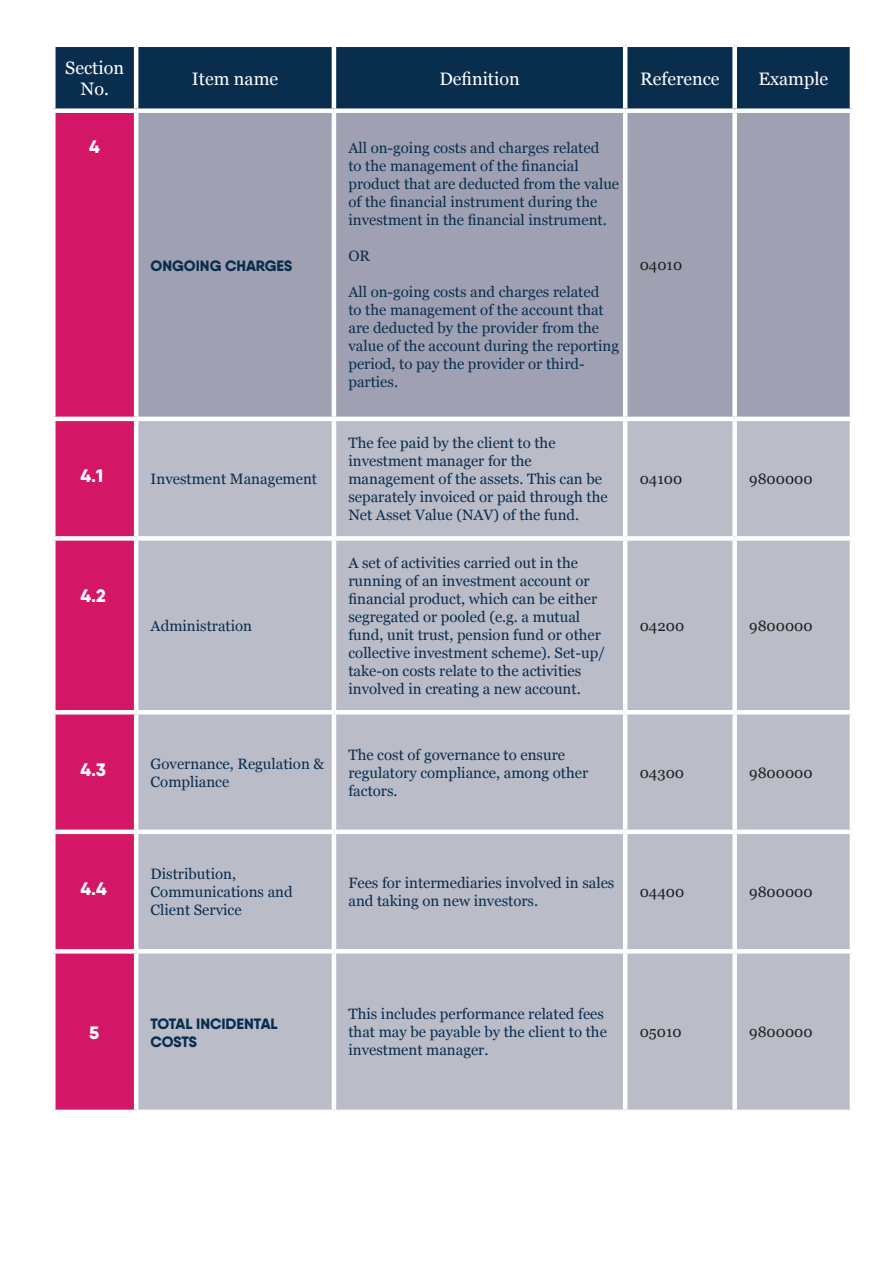
<style>
.page{position:relative;width:893px;height:1263px;background:#fff}
.page>*{position:absolute;margin:0;border:0;box-sizing:border-box;transform-origin:0 0}
.t1{font:18px "Georgia";color:#fff}
.t2{font:800 18px "Qanelas Soft DEMO";color:#fff}
.t3{font:15px/18px "Georgia";color:#082d4d}
.t4{font:15px "Georgia";color:#231f20}
.t5{font:800 15px "Qanelas Soft DEMO";color:#082d4d}
</style>
<div class="page">
<div style="left:56px;top:47px;width:794px;height:61px;background:#082d4d"></div>
<div style="left:56px;top:113px;width:78px;height:997px;background:#d31666"></div>
<div style="left:138px;top:113px;width:712px;height:304px;background:#9fa1b2"></div>
<div style="left:138px;top:421px;width:712px;height:689px;background:#babcc8"></div>
<hr style="left:332px;top:113px;width:4px;height:304px;background:#fff">
<hr style="left:623px;top:113px;width:4px;height:304px;background:#fff">
<div style="left:732px;top:113px;width:5px;height:304px;background:#fff"></div>
<hr style="left:332px;top:421px;width:4px;height:115px;background:#fff">
<hr style="left:623px;top:421px;width:4px;height:115px;background:#fff">
<div style="left:732px;top:421px;width:5px;height:115px;background:#fff"></div>
<div style="left:136px;top:536px;width:198px;height:5px;background:#fff"></div>
<div style="left:334px;top:536px;width:291px;height:5px;background:#fff"></div>
<hr style="left:332px;top:541px;width:4px;height:169px;background:#fff">
<div style="left:625px;top:536px;width:110px;height:5px;background:#fff"></div>
<hr style="left:623px;top:541px;width:4px;height:169px;background:#fff">
<div style="left:735px;top:536px;width:119px;height:5px;background:#fff"></div>
<div style="left:732px;top:541px;width:5px;height:169px;background:#fff"></div>
<hr style="left:136px;top:710px;width:198px;height:4px;background:#fff">
<hr style="left:334px;top:710px;width:291px;height:4px;background:#fff">
<hr style="left:332px;top:714px;width:4px;height:115px;background:#fff">
<hr style="left:625px;top:710px;width:110px;height:4px;background:#fff">
<hr style="left:623px;top:714px;width:4px;height:115px;background:#fff">
<hr style="left:735px;top:710px;width:119px;height:4px;background:#fff">
<div style="left:732px;top:714px;width:5px;height:115px;background:#fff"></div>
<div style="left:136px;top:829px;width:198px;height:5px;background:#fff"></div>
<div style="left:334px;top:829px;width:291px;height:5px;background:#fff"></div>
<hr style="left:332px;top:834px;width:4px;height:115px;background:#fff">
<div style="left:625px;top:829px;width:110px;height:5px;background:#fff"></div>
<hr style="left:623px;top:834px;width:4px;height:115px;background:#fff">
<div style="left:735px;top:829px;width:119px;height:5px;background:#fff"></div>
<div style="left:732px;top:834px;width:5px;height:115px;background:#fff"></div>
<hr style="left:136px;top:949px;width:198px;height:4px;background:#fff">
<hr style="left:334px;top:949px;width:291px;height:4px;background:#fff">
<hr style="left:332px;top:953px;width:4px;height:157px;background:#fff">
<hr style="left:625px;top:949px;width:110px;height:4px;background:#fff">
<hr style="left:623px;top:953px;width:4px;height:157px;background:#fff">
<hr style="left:735px;top:949px;width:119px;height:4px;background:#fff">
<div style="left:732px;top:953px;width:5px;height:157px;background:#fff"></div>
<hr style="left:134px;top:47px;width:4px;height:61px;background:#fff">
<hr style="left:332px;top:47px;width:4px;height:61px;background:#fff">
<hr style="left:623px;top:47px;width:4px;height:61px;background:#fff">
<div style="left:732px;top:47px;width:5px;height:61px;background:#fff"></div>
<hr style="left:51px;top:417px;width:85px;height:4px;background:#fff">
<div style="left:51px;top:536px;width:85px;height:5px;background:#fff"></div>
<hr style="left:51px;top:710px;width:85px;height:4px;background:#fff">
<div style="left:51px;top:829px;width:85px;height:5px;background:#fff"></div>
<svg style="left:53px;top:949px;width:83px;height:4px"></svg>
<p class="t1" style="left:65px;top:54px;width:60px">Section</p>
<p class="t1" style="left:81px;top:76px;width:30px">No.</p>
<p class="t2" style="left:89px;top:138px;width:12px">4</p>
<p class="t1" style="left:192px;top:65px;width:88px">Item name</p>
<p class="t1" style="left:439px;top:65px;width:82px">Definition</p>
<p class="t1" style="left:640px;top:65px;width:81px">Reference</p>
<p class="t1" style="left:758px;top:65px;width:71px">Example</p>
<p class="t5" style="left:151px;top:259px;width:143px">ONGOING CHARGES</p>
<p class="t3" style="left:348px;top:139px;width:272px">All on-going costs and charges related<br>to the management of the financial product that are deducted from the value of the financial instrument during the investment in the financial instrument.</p>
<p class="t3" style="left:348px;top:247px;width:23px">OR</p>
<p class="t3" style="left:348px;top:283px;width:272px">All on-going costs and charges related<br>to the management of the account that are deducted by the provider from the value of the account during the reporting period, to pay the provider or third&shy;parties.</p>
<p class="t4" style="left:640px;top:254px;width:44px">04010</p>
<p class="t2" style="left:81px;top:468px;width:24px">4.1</p>
<p class="t3" style="left:151px;top:469px;width:168px">Investment Management</p>
<p class="t2" style="left:81px;top:588px;width:27px">4.2</p>
<p class="t3" style="left:151px;top:616px;width:103px">Administration</p>
<p class="t3" style="left:348px;top:433px;width:261px">The fee paid by the client to the investment manager for the management of the assets. This can be separately invoiced or paid through the Net Asset Value (NAV) of the fund.</p>
<p class="t3" style="left:348px;top:553px;width:258px">A set of activities carried out in the running of an investment account or financial product, which can be either segregated or pooled (e.g. a mutual fund, unit trust, pension fund or other collective investment scheme). Set-up/ take-on costs relate to the activities involved in creating a new account.</p>
<p class="t2" style="left:81px;top:761px;width:27px">4.3</p>
<p class="t3" style="left:151px;top:754px;width:175px">Governance, Regulation &amp;<br>Compliance</p>
<p class="t3" style="left:348px;top:745px;width:241px">The cost of governance to ensure regulatory compliance, among other factors.</p>
<p class="t4" style="left:640px;top:468px;width:44px">04100</p>
<p class="t4" style="left:749px;top:468px;width:65px">9800000</p>
<p class="t4" style="left:640px;top:615px;width:46px">04200</p>
<p class="t4" style="left:749px;top:615px;width:65px">9800000</p>
<p class="t4" style="left:640px;top:762px;width:46px">04300</p>
<p class="t4" style="left:749px;top:762px;width:65px">9800000</p>
<p class="t2" style="left:81px;top:881px;width:28px">4.4</p>
<p class="t3" style="left:151px;top:864px;width:144px">Distribution,<br>Communications and<br>Client Service</p>
<p class="t3" style="left:348px;top:873px;width:267px">Fees for intermediaries involved in sales and taking on new investors.</p>
<p class="t4" style="left:640px;top:881px;width:46px">04400</p>
<p class="t4" style="left:749px;top:881px;width:65px">9800000</p>
<p class="t2" style="left:89px;top:1024px;width:12px">5</p>
<p class="t5" style="left:151px;top:1016px;width:128px">TOTAL INCIDENTAL</p>
<p class="t5" style="left:151px;top:1034px;width:48px">COSTS</p>
<p class="t3" style="left:348px;top:1004px;width:260px">This includes performance related fees that may be payable by the client to the investment manager.</p>
<p class="t4" style="left:640px;top:1021px;width:43px">05010</p>
<p class="t4" style="left:749px;top:1021px;width:65px">9800000</p>
</div>
